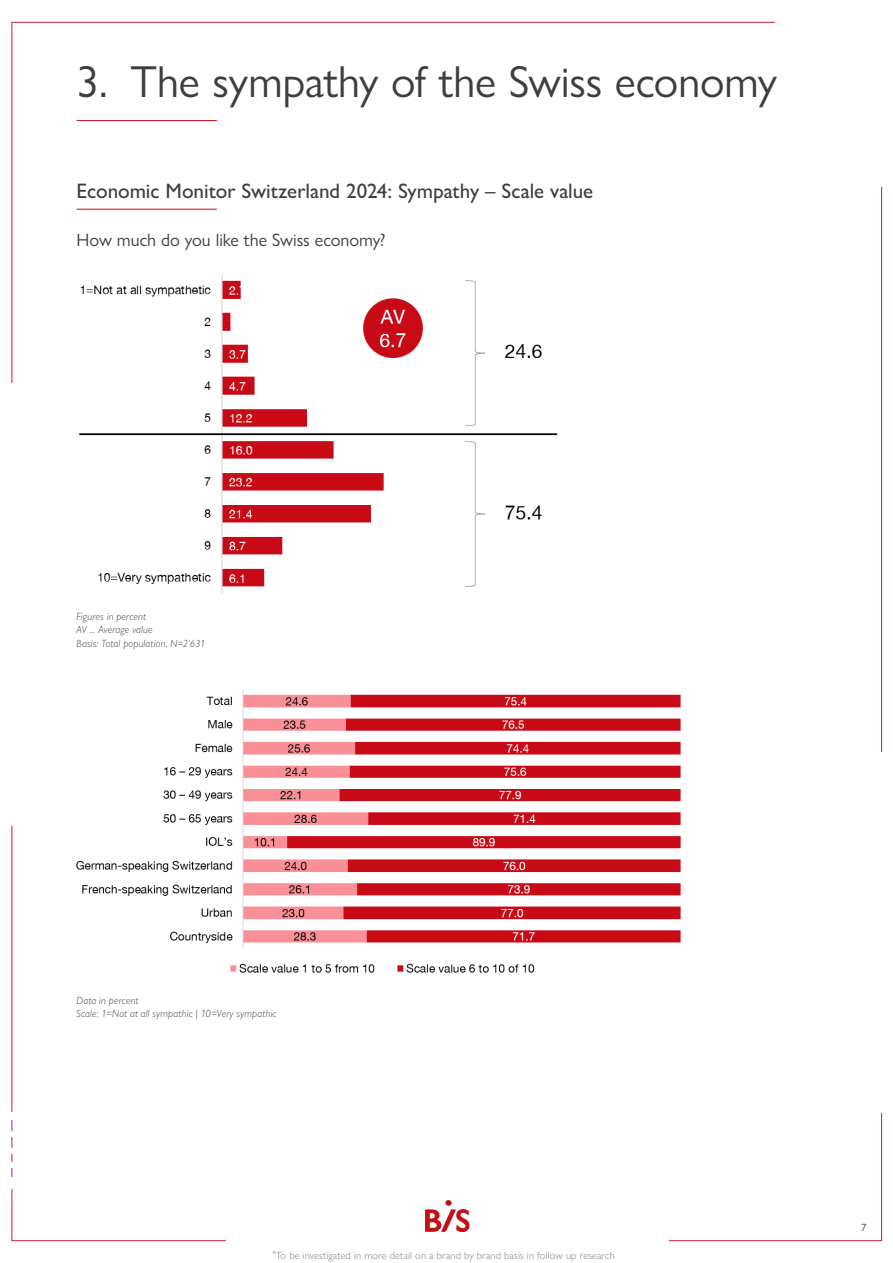
<style>
.page{position:relative;width:893px;height:1263px;background:#fff}
.page>*{position:absolute;margin:0;border:0;box-sizing:border-box;transform-origin:0 0}
.t1{font:45px "Gill Sans Nova";letter-spacing:-.01em;color:#3c3e40}
.t2{font:500 21px "Gill Sans Nova";color:#3c3e40}
.t3{font:18px "Gill Sans Nova";letter-spacing:-.005em;color:#3c3e40}
.t4{font:italic 300 10.5px/13.5px "Gill Sans Nova";letter-spacing:.02em;color:#3c3e40}
.t5{font:300 10.5px "Gill Sans Nova";letter-spacing:.01em;color:#7c7f80}
.t6{font:10.5px "Gill Sans Nova";color:#3c3e40}
</style>
<div class="page">
<img style="left:426px;top:1212px;width:44px;height:20px">
<img style="left:426px;top:1200px;width:43px;height:31px">
<hr style="left:77px;top:209px;width:140px;height:1px;background:#c9202d">
<hr style="left:77px;top:120px;width:140px;height:1px;background:#c9202d">
<img style="left:79px;top:274px;width:479px;height:320px">
<img style="left:76px;top:689px;width:605px;height:284px">
<h1 class="t1" style="left:77px;top:54px;width:702px">3. The sympathy of the Swiss economy</h1>
<h2 class="t2" style="left:77px;top:178px;width:518px">Economic Monitor Switzerland 2024: Sympathy – Scale value</h2>
<h3 class="t3" style="left:77px;top:229px;width:310px">How much do you like the Swiss economy?</h3>
<p class="t4" style="left:77px;top:609px;width:131px">Figures in percent<br>AV ... Average value<br>Basis: Total population, N=2’631</p>
<p class="t4" style="left:77px;top:993px;width:202px">Data in percent<br>Scale: 1=Not at all sympathic | 10=Very sympathic</p>
<p class="t5" style="left:272px;top:1248px;width:344px"><sup>*</sup>To be investigated in more detail on a brand by brand basis in follow up research</p>
<p class="t6" style="left:861px;top:1221px;width:7px">7</p>
</div>
